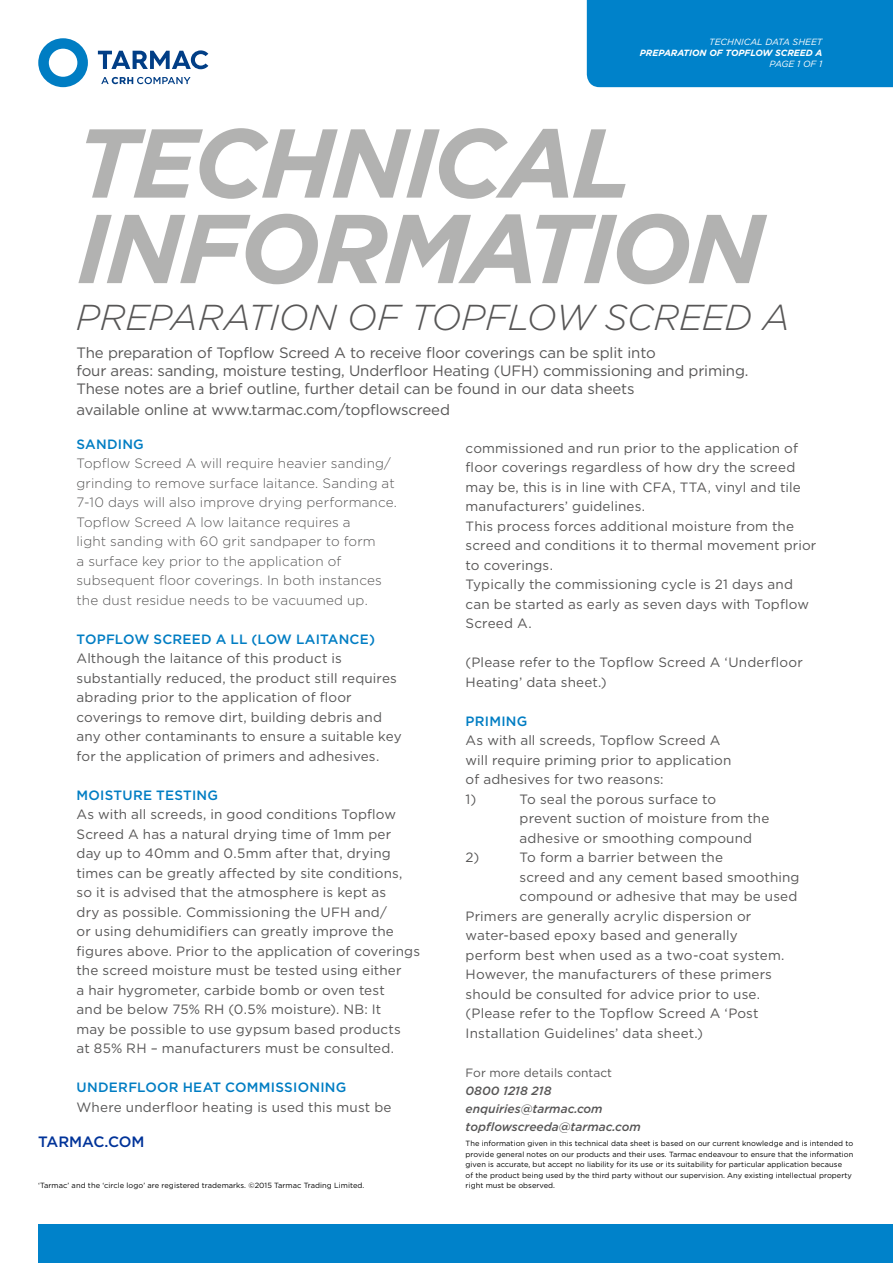
<style>
.page{position:relative;width:893px;height:1263px;background:#fff}
.page>*{position:absolute;margin:0;border:0;box-sizing:border-box;transform-origin:0 0}
.t1{font:italic 700 97.5px/85.5px "Gotham";letter-spacing:-.04em;color:#b2b2b1}
.t2{font:italic 300 36px "Gotham";letter-spacing:-.02em;color:#575656}
.t3{font:15px/18px "Gotham";letter-spacing:-.01em;color:#575656}
.t4{font:500 15px "Gotham";color:#039}
.t5{font:13.5px/19.5px "Gotham";letter-spacing:.01em;color:#575656}
.t6{font:300 13.5px/19.5px "Gotham";letter-spacing:.01em;color:#575656}
.t7{font:500 13.5px "Gotham";letter-spacing:.02em;color:#007dc3}
.t8{font:italic 500 12px/18px "Gotham";color:#575656}
.t9{font:12px "Gotham";color:#575656}
.t10{font:italic 700 9px "Gotham";color:#fff}
.t11{font:italic 9px "Gotham";color:#fff}
.t12{font:7.5px/10.5px "Gotham";letter-spacing:.005em;color:#000}
</style>
<div class="page">
<div style="left:38px;top:1225px;width:855px;height:38px;background:#0082ca"></div>
<svg style="left:101px;top:77px;width:90px;height:7px"></svg>
<svg style="left:98px;top:50px;width:110px;height:19px"></svg>
<svg style="left:38px;top:38px;width:50px;height:49px"></svg>
<div style="left:587px;top:0;width:306px;height:87px;background:#0082ca"></div>
<p class="t11" style="left:709px;top:38px;width:115px">TECHNICAL DATA SHEET</p>
<p class="t10" style="left:640px;top:49px;width:184px">PREPARATION OF TOPFLOW SCREED A</p>
<p class="t11" style="left:769px;top:60px;width:54px">PAGE 1 OF 1</p>
<h1 class="t1" style="left:77px;top:126px;width:689px">TECHNICAL<br>INFORMATION</h1>
<h2 class="t2" style="left:76px;top:301px;width:715px">PREPARATION OF TOPFLOW SCREED A</h2>
<p class="t3" style="left:77px;top:344px;width:673px">The preparation of Topflow Screed A to receive floor coverings can be split into<br>four areas: sanding, moisture testing, Underfloor Heating (UFH) commissioning and priming.<br>These notes are a brief outline, further detail can be found in our data sheets</p>
<p class="t3" style="left:77px;top:402px;width:375px">available online at www.tarmac.com/topflowscreed</p>
<p class="t7" style="left:77px;top:438px;width:69px">SANDING</p>
<p class="t6" style="left:77px;top:454px;width:322px">Topflow Screed A will require heavier sanding/ grinding to remove surface laitance. Sanding at 7-10 days will also improve drying performance.<br>Topflow Screed A low laitance requires a<br>light sanding with 60 grit sandpaper to form<br>a surface key prior to the application of subsequent floor coverings. In both instances the dust residue needs to be vacuumed up.</p>
<p class="t7" style="left:77px;top:633px;width:300px">TOPFLOW SCREED A LL (LOW LAITANCE)</p>
<p class="t5" style="left:77px;top:649px;width:327px">Although the laitance of this product is substantially reduced, the product still requires abrading prior to the application of floor coverings to remove dirt, building debris and any other contaminants to ensure a suitable key for the application of primers and adhesives.</p>
<p class="t7" style="left:77px;top:789px;width:143px">MOISTURE TESTING</p>
<p class="t5" style="left:77px;top:805px;width:345px">As with all screeds, in good conditions Topflow Screed A has a natural drying time of 1mm per<br>day up to 40mm and 0.5mm after that, drying times can be greatly affected by site conditions, so it is advised that the atmosphere is kept as<br>dry as possible. Commissioning the UFH and/<br>or using dehumidifiers can greatly improve the figures above. Prior to the application of coverings the screed moisture must be tested using either<br>a hair hygrometer, carbide bomb or oven test<br>and be below 75% RH (0.5% moisture). NB: It<br>may be possible to use gypsum based products<br>at 85% RH – manufacturers must be consulted.</p>
<p class="t7" style="left:77px;top:1081px;width:271px">UNDERFLOOR HEAT COMMISSIONING</p>
<p class="t5" style="left:77px;top:1098px;width:317px">Where underfloor heating is used this must be</p>
<p class="t4" style="left:38px;top:1135px;width:108px">TARMAC.COM</p>
<p class="t12" style="left:38px;top:1181px;width:328px">‘Tarmac’ and the ‘circle logo’ are registered trademarks. ©2015 Tarmac Trading Limited.</p>
<p class="t5" style="left:466px;top:439px;width:352px">commissioned and run prior to the application of floor coverings regardless of how dry the screed may be, this is in line with CFA, TTA, vinyl and tile manufacturers’ guidelines.<br>This process forces additional moisture from the screed and conditions it to thermal movement prior to coverings.<br>Typically the commissioning cycle is 21 days and can be started as early as seven days with Topflow Screed A.</p>
<p class="t5" style="left:466px;top:653px;width:339px">(Please refer to the Topflow Screed A ‘Underfloor<br>Heating’ data sheet.)</p>
<p class="t7" style="left:466px;top:715px;width:63px">PRIMING</p>
<p class="t5" style="left:466px;top:731px;width:267px">As with all screeds, Topflow Screed A will require priming prior to application of adhesives for two reasons:<br>1)</p>
<p class="t5" style="left:520px;top:790px;width:251px">To seal the porous surface to prevent suction of moisture from the adhesive or smoothing compound</p>
<p class="t5" style="left:466px;top:848px;width:15px">2)</p>
<p class="t5" style="left:520px;top:848px;width:205px">To form a barrier between the</p>
<p class="t5" style="left:520px;top:868px;width:281px">screed and any cement based smoothing</p>
<p class="t5" style="left:520px;top:887px;width:279px">compound or adhesive that may be used</p>
<p class="t5" style="left:466px;top:907px;width:287px">Primers are generally acrylic dispersion or</p>
<p class="t5" style="left:466px;top:926px;width:274px">water-based epoxy based and generally</p>
<p class="t5" style="left:466px;top:946px;width:320px">perform best when used as a two-coat system.</p>
<p class="t5" style="left:466px;top:965px;width:308px">However, the manufacturers of these primers</p>
<p class="t5" style="left:466px;top:985px;width:296px">should be consulted for advice prior to use.</p>
<p class="t5" style="left:466px;top:1004px;width:294px">(Please refer to the Topflow Screed A ‘Post</p>
<p class="t5" style="left:466px;top:1024px;width:239px">Installation Guidelines’ data sheet.)</p>
<p class="t9" style="left:466px;top:1067px;width:148px">For more details contact</p>
<p class="t8" style="left:466px;top:1082px;width:177px">0800 1218 218 enquiries@tarmac.com topflowscreeda@tarmac.com</p>
<p class="t12" style="left:466px;top:1139px;width:389px">The information given in this technical data sheet is based on our current knowledge and is intended to provide general notes on our products and their uses. Tarmac endeavour to ensure that the information given is accurate, but accept no liability for its use or its suitability for particular application because<br>of the product being used by the third party without our supervision. Any existing intellectual property right must be observed.</p>
</div>
